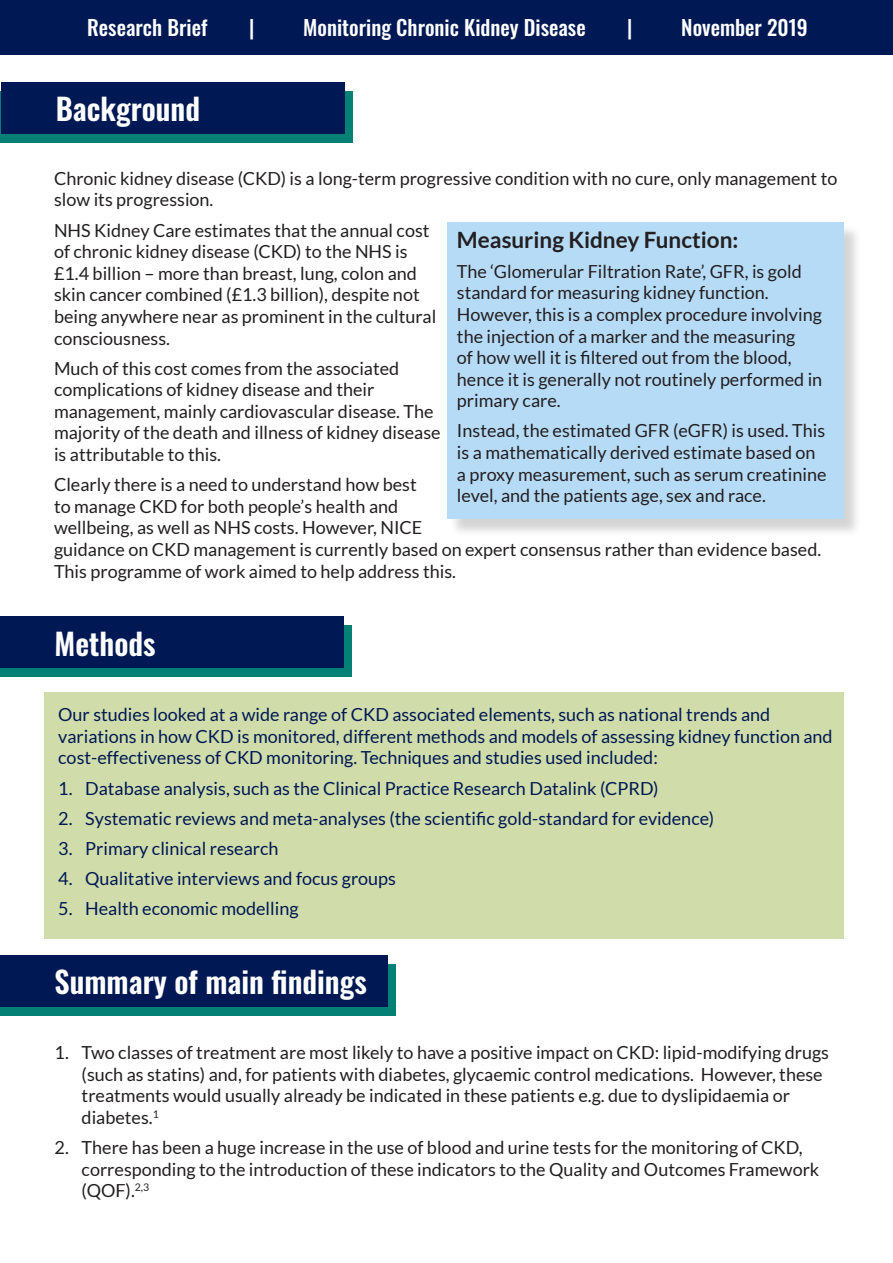
<style>
.page{position:relative;width:893px;height:1263px;background:#fff}
.page>*{position:absolute;margin:0;border:0;box-sizing:border-box;transform-origin:0 0}
.t1{font:600 30px "Oswald";color:#fff}
.t2{font:700 22.5px "Lato";color:#231f20}
.t3{font:500 21px "Oswald";color:#fff}
.t4{font:18px/21.6px "Lato";color:#231f20}
.t5{font:18px/21.6px "Lato";color:#001954}
</style>
<div class="page">
<div style="left:44px;top:692px;width:799px;height:246px;background:#d0dcaa"></div>
<div style="left:0;top:626px;width:352px;height:51px;background:#048075"></div>
<div style="left:0;top:617px;width:343px;height:51px;background:#001954"></div>
<div style="left:449px;top:225px;width:413px;height:312px;background:#231f20;opacity:.19"></div>
<div style="left:447px;top:222px;width:396px;height:297px;background:#b6dbf6"></div>
<div style="left:0;top:0;width:893px;height:54px;background:#001954"></div>
<div style="left:0;top:91px;width:353px;height:51px;background:#048075"></div>
<div style="left:1px;top:82px;width:343px;height:51px;background:#001954"></div>
<hr style="left:892px;top:91px;width:1px;height:51px;background:#048075">
<hr style="left:892px;top:537px;width:1px;height:51px;background:#048075">
<div style="left:0;top:964px;width:395px;height:51px;background:#048075"></div>
<div style="left:0;top:955px;width:387px;height:51px;background:#001954"></div>
<p class="t3" style="left:87px;top:17px;width:122px">Research Brief</p>
<p class="t3" style="left:249px;top:17px;width:7px">|</p>
<p class="t3" style="left:303px;top:17px;width:284px">Monitoring Chronic Kidney Disease</p>
<p class="t3" style="left:627px;top:17px;width:7px">|</p>
<p class="t3" style="left:681px;top:17px;width:128px">November 2019</p>
<p class="t1" style="left:56px;top:93px;width:146px">Background</p>
<p class="t4" style="left:54px;top:167px;width:785px">Chronic kidney disease (CKD) is a long-term progressive condition with no cure, only management to slow its progression.</p>
<p class="t4" style="left:54px;top:219px;width:384px">NHS Kidney Care estimates that the annual cost of chronic kidney disease (CKD) to the NHS is £1.4 billion – more than breast, lung, colon and skin cancer combined (£1.3 billion), despite not being anywhere near as prominent in the cultural consciousness.</p>
<p class="t4" style="left:54px;top:357px;width:388px">Much of this cost comes from the associated complications of kidney disease and their management, mainly cardiovascular disease. The majority of the death and illness of kidney disease is attributable to this.</p>
<p class="t4" style="left:54px;top:474px;width:769px">Clearly there is a need to understand how best<br>to manage CKD for both people’s health and<br>wellbeing, as well as NHS costs. However, NICE<br>guidance on CKD management is currently based on expert consensus rather than evidence based.<br>This programme of work aimed to help address this.</p>
<p class="t2" style="left:457px;top:226px;width:283px">Measuring Kidney Function:</p>
<p class="t4" style="left:457px;top:260px;width:367px">The ‘Glomerular Filtration Rate’, GFR, is gold standard for measuring kidney function.<br>However, this is a complex procedure involving the injection of a marker and the measuring<br>of how well it is filtered out from the blood, hence it is generally not routinely performed in primary care.</p>
<p class="t4" style="left:457px;top:420px;width:371px">Instead, the estimated GFR (eGFR) is used. This is a mathematically derived estimate based on a proxy measurement, such as serum creatinine level, and the patients age, sex and race.</p>
<p class="t1" style="left:55px;top:628px;width:103px">Methods</p>
<p class="t5" style="left:58px;top:704px;width:776px">Our studies looked at a wide range of CKD associated elements, such as national trends and variations in how CKD is monitored, different methods and models of assessing kidney function and cost-effectiveness of CKD monitoring. Techniques and studies used included:</p>
<p class="t5" style="left:58px;top:777px;width:602px">1. Database analysis, such as the Clinical Practice Research Datalink (CPRD)</p>
<p class="t5" style="left:58px;top:807px;width:657px">2. Systematic reviews and meta-analyses (the scientific gold-standard for evidence)</p>
<p class="t5" style="left:58px;top:837px;width:222px">3. Primary clinical research</p>
<p class="t5" style="left:58px;top:867px;width:339px">4. Qualitative interviews and focus groups</p>
<p class="t5" style="left:58px;top:897px;width:242px">5. Health economic modelling</p>
<p class="t1" style="left:55px;top:966px;width:314px">Summary of main findings</p>
<p class="t4" style="left:82px;top:1041px;width:749px;text-indent:-27px">1. Two classes of treatment are most likely to have a positive impact on CKD: lipid-modifying drugs (such as statins) and, for patients with diabetes, glycaemic control medications. However, these treatments would usually already be indicated in these patients e.g. due to dyslipidaemia or diabetes.<sup>1</sup></p>
<p class="t4" style="left:82px;top:1136px;width:739px;text-indent:-27px">2. There has been a huge increase in the use of blood and urine tests for the monitoring of CKD, corresponding to the introduction of these indicators to the Quality and Outcomes Framework (QOF).<sup>2,3</sup></p>
</div>
